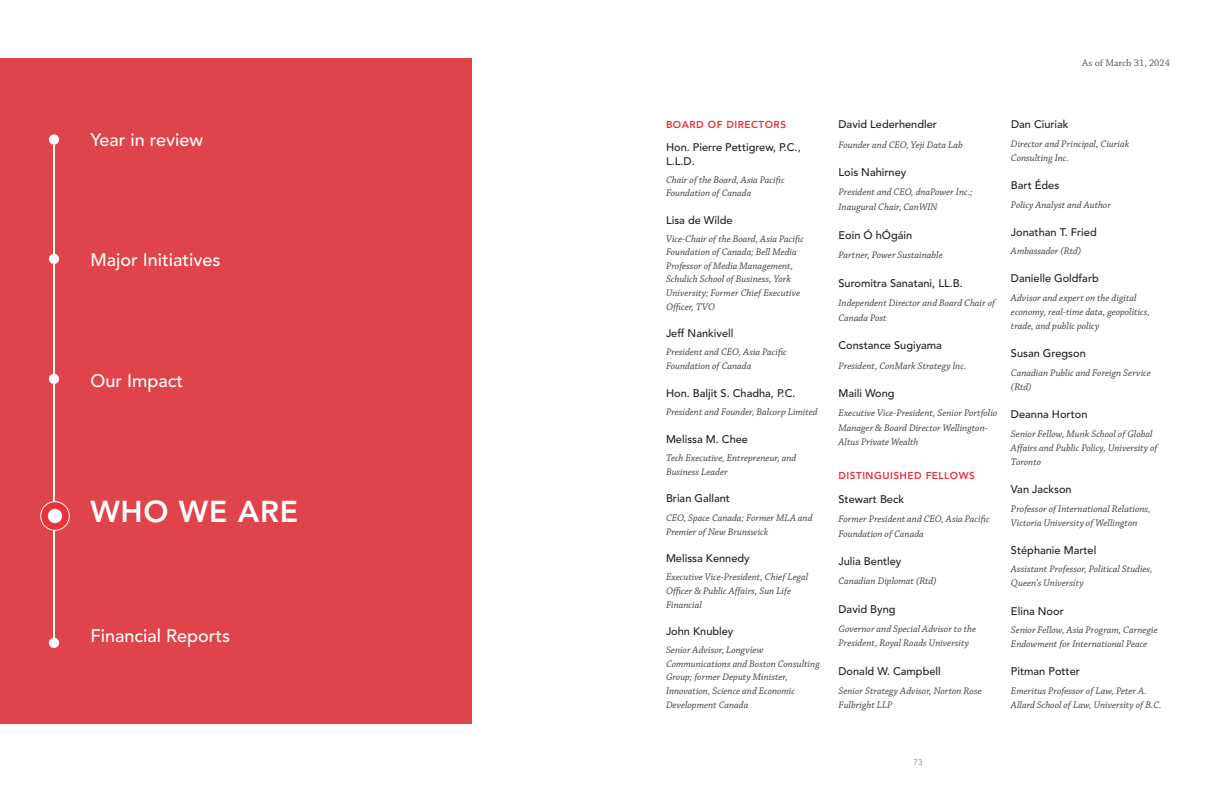
<style>
.page{position:relative;width:1224px;height:792px;background:#fff}
.page>*{position:absolute;margin:0;border:0;box-sizing:border-box;transform-origin:0 0}
.Section_MAIN{font:800 30px "Avenir LT Std";letter-spacing:.025em;color:#fff}
.Section{font:500 18px "Avenir LT Std";color:#fff}
.Name{font:500 11px/14px "Avenir LT Std";color:#231f20}
.t1{font:italic 10px/14.1px "Chaparral Pro";color:#3e3e3f}
.H4_Red{font:800 10px "Avenir LT Std";letter-spacing:.05em;color:#e83138}
.t2{font:10px "Chaparral Pro";color:#57585a}
.t3{font:8px "Avenir LT Std";color:#7d7878}
</style>
<div class="page">
<div style="left:0;top:58px;width:472px;height:666px;background:#e0444b"></div>
<hr style="left:53px;top:145px;width:2px;height:498px;background:#fff">
<div style="left:49px;top:134px;width:10px;height:11px;background:#fff;border-radius:50%"></div>
<div style="left:49px;top:254px;width:10px;height:10px;background:#fff;border-radius:50%"></div>
<div style="left:49px;top:374px;width:10px;height:10px;background:#fff;border-radius:50%"></div>
<div style="left:49px;top:638px;width:10px;height:10px;background:#fff;border-radius:50%"></div>
<div style="left:41px;top:502px;width:28px;height:28px;background:#e83138;border-radius:50%"></div>
<div style="left:40px;top:501px;width:30px;height:30px;border:1px solid #fff;border-radius:50%"></div>
<div style="left:48px;top:509px;width:14px;height:14px;background:#fff;border-radius:50%"></div>
<p class="Section" style="left:90px;top:129px;width:114px">Year in review</p>
<p class="Section" style="left:90px;top:250px;width:131px">Major Initiatives</p>
<p class="Section" style="left:90px;top:370px;width:94px">Our Impact</p>
<p class="Section_MAIN" style="left:90px;top:494px;width:209px">WHO WE ARE</p>
<p class="Section" style="left:90px;top:626px;width:141px">Financial Reports</p>
<p class="t2" style="left:1082px;top:57px;width:89px">As of March 31, 2024</p>
<p class="H4_Red" style="left:666px;top:118px;width:122px">BOARD OF DIRECTORS</p>
<p class="Name" style="left:666px;top:140px;width:136px">Hon. Pierre Pettigrew, P.C.,<br>L.L.D.</p>
<p class="t1" style="left:666px;top:173px;width:120px;line-height:13.5px">Chair of the Board, Asia Pacific<br>Foundation of Canada</p>
<p class="Name" style="left:666px;top:213px;width:68px">Lisa de Wilde</p>
<p class="t1" style="left:666px;top:232px;width:139px;line-height:13.5px">Vice-Chair of the Board, Asia Pacific<br>Foundation of Canada; Bell Media<br>Professor of Media Management,<br>Schulich School of Business, York<br>University; Former Chief Executive<br>Officer, TVO</p>
<p class="Name" style="left:666px;top:327px;width:69px">Jeff Nankivell</p>
<p class="t1" style="left:666px;top:345px;width:122px">President and CEO, Asia Pacific<br>Foundation of Canada</p>
<p class="Name" style="left:666px;top:386px;width:131px">Hon. Baljit S. Chadha, P.C.</p>
<p class="t1" style="left:666px;top:405px;width:153px">President and Founder, Balcorp Limited</p>
<p class="Name" style="left:666px;top:432px;width:84px">Melissa M. Chee</p>
<p class="t1" style="left:666px;top:451px;width:132px">Tech Executive, Entrepreneur, and<br>Business Leader</p>
<p class="Name" style="left:666px;top:492px;width:65px">Brian Gallant</p>
<p class="t1" style="left:666px;top:511px;width:148px">CEO, Space Canada; Former MLA and<br>Premier of New Brunswick</p>
<p class="Name" style="left:666px;top:552px;width:85px">Melissa Kennedy</p>
<p class="t1" style="left:666px;top:570px;width:144px;line-height:13.8px">Executive Vice-President, Chief Legal<br>Officer &amp; Public Affairs, Sun Life<br>Financial</p>
<p class="Name" style="left:666px;top:625px;width:69px">John Knubley</p>
<p class="t1" style="left:666px;top:644px;width:155px;line-height:13.7px">Senior Advisor, Longview<br>Communications and Boston Consulting<br>Group; former Deputy Minister,<br>Innovation, Science and Economic<br>Development Canada</p>
<p class="Name" style="left:838px;top:118px;width:100px">David Lederhendler</p>
<p class="t1" style="left:838px;top:138px;width:126px">Founder and CEO, Yeji Data Lab</p>
<p class="Name" style="left:838px;top:166px;width:69px">Lois Nahirney</p>
<p class="t1" style="left:838px;top:185px;width:136px;line-height:15px">President and CEO, dnaPower Inc.;<br>Inaugural Chair, CanWIN</p>
<p class="Name" style="left:838px;top:228px;width:75px">Eoin Ó hÓgáin</p>
<p class="t1" style="left:838px;top:248px;width:106px">Partner, Power Sustainable</p>
<p class="Name" style="left:838px;top:276px;width:126px">Suromitra Sanatani, LL.B.</p>
<p class="t1" style="left:838px;top:295px;width:158px;line-height:15px">Independent Director and Board Chair of<br>Canada Post</p>
<p class="Name" style="left:838px;top:339px;width:105px">Constance Sugiyama</p>
<p class="t1" style="left:838px;top:359px;width:129px">President, ConMark Strategy lnc.</p>
<p class="Name" style="left:838px;top:387px;width:58px">Maili Wong</p>
<p class="t1" style="left:838px;top:406px;width:160px;line-height:14.5px">Executive Vice-President, Senior Portfolio<br>Manager &amp; Board Director Wellington-<br>Altus Private Wealth</p>
<p class="H4_Red" style="left:838px;top:470px;width:138px">DISTINGUISHED FELLOWS</p>
<p class="Name" style="left:838px;top:493px;width:67px">Stewart Beck</p>
<p class="t1" style="left:838px;top:512px;width:153px;line-height:14.5px">Former President and CEO, Asia Pacific<br>Foundation of Canada</p>
<p class="Name" style="left:838px;top:555px;width:64px">Julia Bentley</p>
<p class="t1" style="left:838px;top:574px;width:100px">Canadian Diplomat (Rtd)</p>
<p class="Name" style="left:838px;top:602px;width:59px">David Byng</p>
<p class="t1" style="left:838px;top:622px;width:139px;line-height:14.5px">Governor and Special Advisor to the<br>President, Royal Roads University</p>
<p class="Name" style="left:838px;top:664px;width:104px">Donald W. Campbell</p>
<p class="t1" style="left:838px;top:684px;width:145px;line-height:14.5px">Senior Strategy Advisor, Norton Rose<br>Fulbright LLP</p>
<p class="Name" style="left:1011px;top:118px;width:59px">Dan Ciuriak</p>
<p class="t1" style="left:1011px;top:137px;width:120px">Director and Principal, Ciuriak<br>Consulting Inc.</p>
<p class="Name" style="left:1011px;top:179px;width:50px">Bart Édes</p>
<p class="t1" style="left:1011px;top:198px;width:101px">Policy Analyst and Author</p>
<p class="Name" style="left:1011px;top:225px;width:87px">Jonathan T. Fried</p>
<p class="t1" style="left:1011px;top:245px;width:72px">Ambassador (Rtd)</p>
<p class="Name" style="left:1011px;top:272px;width:89px">Danielle Goldfarb</p>
<p class="t1" style="left:1011px;top:291px;width:141px">Advisor and expert on the digital economy, real-time data, geopolitics, trade, and public policy</p>
<p class="Name" style="left:1011px;top:347px;width:76px">Susan Gregson</p>
<p class="t1" style="left:1011px;top:366px;width:141px">Canadian Public and Foreign Service (Rtd)</p>
<p class="Name" style="left:1011px;top:408px;width:78px">Deanna Horton</p>
<p class="t1" style="left:1011px;top:427px;width:148px">Senior Fellow, Munk School of Global<br>Affairs and Public Policy, University of<br>Toronto</p>
<p class="Name" style="left:1011px;top:482px;width:62px">Van Jackson</p>
<p class="t1" style="left:1011px;top:502px;width:141px">Professor of International Relations,<br>Victoria University of Wellington</p>
<p class="Name" style="left:1011px;top:543px;width:87px">Stéphanie Martel</p>
<p class="t1" style="left:1011px;top:563px;width:143px">Assistant Professor, Political Studies,<br>Queen’s University</p>
<p class="Name" style="left:1011px;top:604px;width:54px">Elina Noor</p>
<p class="t1" style="left:1011px;top:623px;width:148px">Senior Fellow, Asia Program, Carnegie<br>Endowment for International Peace</p>
<p class="Name" style="left:1011px;top:665px;width:70px">Pitman Potter</p>
<p class="t1" style="left:1011px;top:684px;width:152px">Emeritus Professor of Law, Peter A.<br>Allard School of Law, University of B.C.</p>
<p class="t3" style="left:914px;top:758px;width:10px">73</p>
</div>
